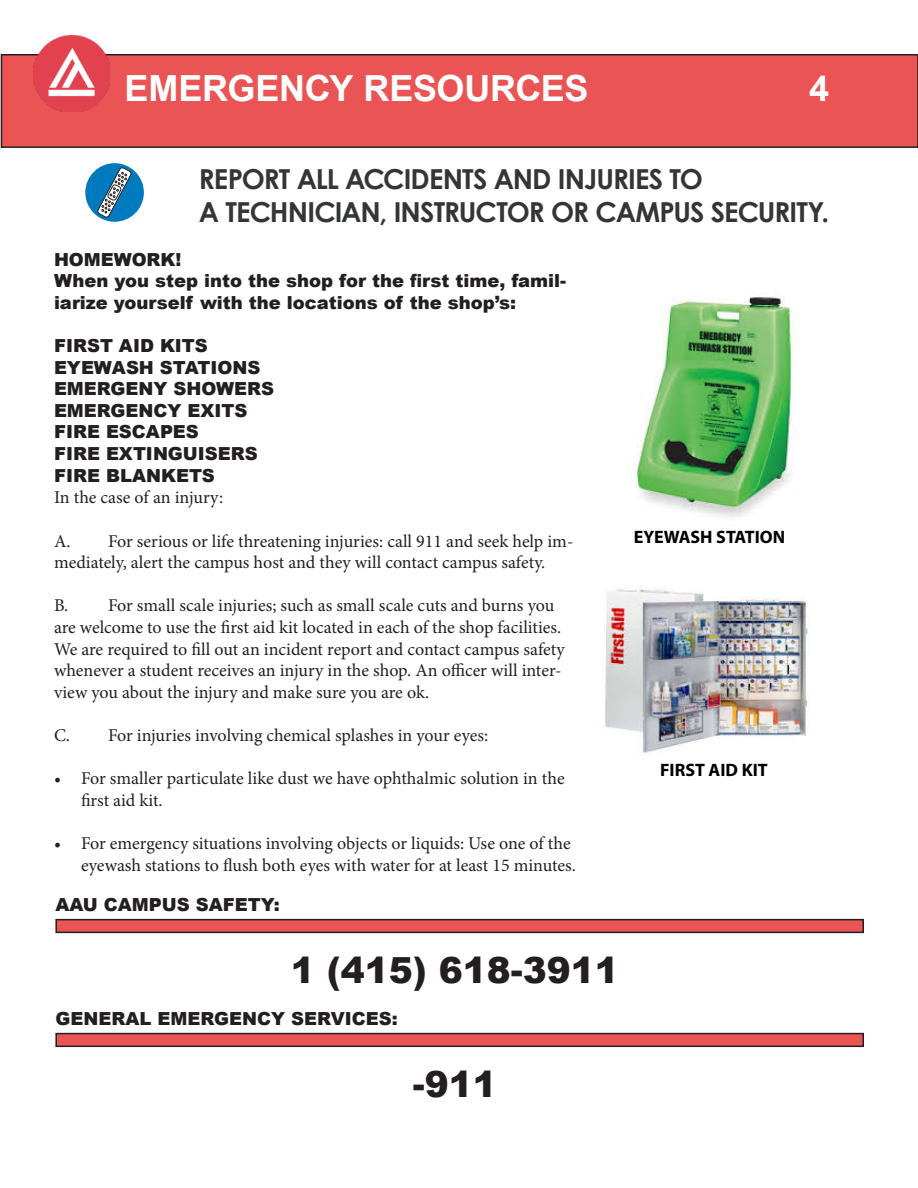
<style>
.page{position:relative;width:918px;height:1188px;background:#fff}
.page>*{position:absolute;margin:0;border:0;box-sizing:border-box;transform-origin:0 0}
.t1{font:700 36px "Arial";letter-spacing:-.005em;color:#fff}
.t2{font:900 36px "Arial";color:#231f20}
.t3{font:700 27.6px/33px "Century Gothic";letter-spacing:-.035em;color:#343536}
.t4{font:18px/21.6px "Minion Pro";letter-spacing:-.005em;color:#231f20}
.t5{font:900 18px/21.6px "Arial";color:#231f20}
.t6{font:700 18px "Myriad Pro";color:#000}
</style>
<div class="page">
<div style="left:1px;top:55px;width:917px;height:92px;background:#eb5454"></div>
<div style="left:1px;top:54px;width:917px;height:94px;border:2px solid #231f20"></div>
<img style="left:34px;top:36px;width:76px;height:76px">
<div style="left:56px;top:920px;width:807px;height:12px;background:#eb5454"></div>
<div style="left:55px;top:919px;width:809px;height:14px;border:2px solid #231f20"></div>
<div style="left:85px;top:163px;width:59px;height:59px;background:#007abf;border-radius:50%"></div>
<svg style="left:97px;top:167px;width:34px;height:51px"></svg>
<img style="left:636px;top:297px;width:158px;height:220px">
<img style="left:605px;top:585px;width:203px;height:168px">
<div style="left:56px;top:1034px;width:807px;height:12px;background:#eb5454"></div>
<div style="left:55px;top:1033px;width:809px;height:14px;border:2px solid #231f20"></div>
<p class="t1" style="left:124px;top:65px;width:465px">EMERGENCY RESOURCES</p>
<p class="t1" style="left:809px;top:65px;width:22px">4</p>
<p class="t3" style="left:199px;top:161px;width:632px">REPORT ALL ACCIDENTS AND INJURIES TO<br>A TECHNICIAN, INSTRUCTOR OR CAMPUS SECURITY.</p>
<p class="t5" style="left:54px;top:248px;width:129px">HOMEWORK!</p>
<p class="t5" style="left:54px;top:269px;width:514px">When you step into the shop for the first time, famil&shy;iarize yourself with the locations of the shop’s:</p>
<p class="t5" style="left:54px;top:334px;width:155px">FIRST AID KITS</p>
<p class="t5" style="left:54px;top:356px;width:208px">EYEWASH STATIONS</p>
<p class="t5" style="left:54px;top:377px;width:222px">EMERGENY SHOWERS</p>
<p class="t5" style="left:54px;top:399px;width:195px">EMERGENCY EXITS</p>
<p class="t5" style="left:54px;top:421px;width:146px">FIRE ESCAPES</p>
<p class="t5" style="left:54px;top:442px;width:205px">FIRE EXTINGUISERS</p>
<p class="t5" style="left:54px;top:464px;width:162px">FIRE BLANKETS</p>
<p class="t4" style="left:54px;top:487px;width:171px">In the case of an injury:</p>
<p class="t4" style="left:54px;top:530px;width:521px">A. For serious or life threatening injuries: call 911 and seek help im&shy;mediately, alert the campus host and they will contact campus safety.</p>
<p class="t4" style="left:54px;top:595px;width:512px">B. For small scale injuries; such as small scale cuts and burns you are welcome to use the first aid kit located in each of the shop facilities.<br>We are required to fill out an incident report and contact campus safety whenever a student receives an injury in the shop. An officer will inter&shy;view you about the injury and make sure you are ok.</p>
<p class="t4" style="left:54px;top:725px;width:436px">C. For injuries involving chemical splashes in your eyes:</p>
<p class="t4" style="left:81px;top:768px;width:485px;text-indent:-27px">• For smaller particulate like dust we have ophthalmic solution in the first aid kit.</p>
<p class="t4" style="left:54px;top:833px;width:523px;text-align:right">• For emergency situations involving objects or liquids: Use one of the eyewash stations to flush both eyes with water for at least 15 minutes.</p>
<p class="t5" style="left:55px;top:894px;width:226px">AAU CAMPUS SAFETY:</p>
<p class="t2" style="left:291px;top:944px;width:330px">1 (415) 618-3911</p>
<p class="t5" style="left:55px;top:1008px;width:344px">GENERAL EMERGENCY SERVICES:</p>
<p class="t2" style="left:413px;top:1058px;width:86px">-911</p>
<p class="t6" style="left:634px;top:525px;width:153px">EYEWASH STATION</p>
<p class="t6" style="left:660px;top:758px;width:109px">FIRST AID KIT</p>
</div>
